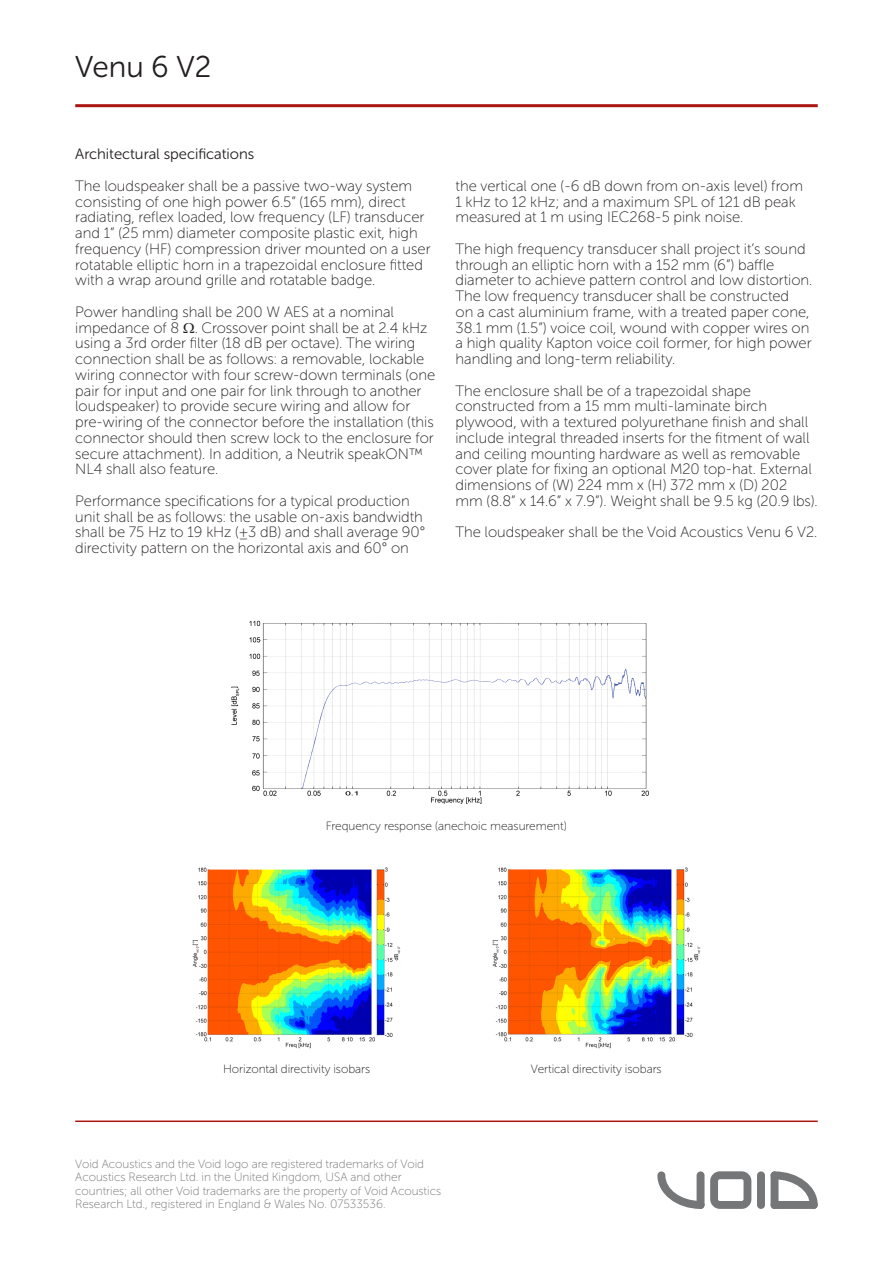
<style>
.page{position:relative;width:893px;height:1263px;background:#fff}
.page>*{position:absolute;margin:0;border:0;box-sizing:border-box;transform-origin:0 0}
.t1{font:30px "Museo Sans Rounded 300";color:#231f20}
.t2{font:15px/15.8px "Museo Sans Rounded 100";color:#231f20}
.t3{font:15px "Museo Sans Rounded 300";color:#231f20}
.t4{font:12px/13.5px "Museo Sans Rounded 100";color:#757678}
.t5{font:12px "Museo Sans Rounded 100";color:#231f20}
</style>
<div class="page">
<hr style="left:75px;top:104px;width:743px;height:3px;background:#ac1410">
<svg style="left:657px;top:1171px;width:47px;height:38px"></svg>
<svg style="left:771px;top:1171px;width:47px;height:38px"></svg>
<div style="left:771px;top:1201px;width:47px;height:8px;background:#757678;border-radius:4px"></div>
<div style="left:771px;top:1171px;width:7px;height:38px;background:#757678;border-radius:4px"></div>
<div style="left:757px;top:1171px;width:8px;height:38px;background:#757678;border-radius:4px"></div>
<div style="left:697px;top:1171px;width:7px;height:38px;background:#757678;border-radius:4px"></div>
<svg style="left:710px;top:1171px;width:41px;height:38px"></svg>
<hr style="left:75px;top:1120px;width:743px;height:2px;background:#ac1410">
<img style="left:231px;top:620px;width:418px;height:184px">
<img style="left:193px;top:867px;width:207px;height:182px">
<img style="left:492px;top:867px;width:208px;height:182px">
<h1 class="t1" style="left:75px;top:50px;width:137px">Venu 6 V2</h1>
<p class="t3" style="left:75px;top:146px;width:181px">Architectural specifications</p>
<p class="t2" style="left:75px;top:178px;width:357px">The loudspeaker shall be a passive two-way system consisting of one high power 6.5” (165 mm), direct radiating, reflex loaded, low frequency (LF) transducer and 1” (25 mm) diameter composite plastic exit, high frequency (HF) compression driver mounted on a user rotatable elliptic horn in a trapezoidal enclosure fitted with a wrap around grille and rotatable badge.</p>
<p class="t2" style="left:75px;top:304px;width:361px">Power handling shall be 200 W AES at a nominal impedance of 8 . Crossover point shall be at 2.4 kHz using a 3rd order filter (18 dB per octave). The wiring connection shall be as follows: a removable, lockable wiring connector with four screw-down terminals (one pair for input and one pair for link through to another loudspeaker) to provide secure wiring and allow for pre-wiring of the connector before the installation (this connector should then screw lock to the enclosure for secure attachment). In addition, a Neutrik speakON™ NL4 shall also feature.</p>
<p class="t2" style="left:75px;top:493px;width:352px">Performance specifications for a typical production unit shall be as follows: the usable on-axis bandwidth shall be 75 Hz to 19 kHz (±3 dB) and shall average 90° directivity pattern on the horizontal axis and 60° on</p>
<p class="t2" style="left:455px;top:178px;width:349px">the vertical one (-6 dB down from on-axis level) from<br>1 kHz to 12 kHz; and a maximum SPL of 121 dB peak measured at 1 m using IEC268-5 pink noise.</p>
<p class="t2" style="left:455px;top:241px;width:358px">The high frequency transducer shall project it’s sound through an elliptic horn with a 152 mm (6”) baffle diameter to achieve pattern control and low distortion.<br>The low frequency transducer shall be constructed<br>on a cast aluminium frame, with a treated paper cone, 38.1 mm (1.5”) voice coil, wound with copper wires on a high quality Kapton voice coil former, for high power handling and long-term reliability.</p>
<p class="t2" style="left:455px;top:383px;width:364px">The enclosure shall be of a trapezoidal shape constructed from a 15 mm multi-laminate birch plywood, with a textured polyurethane finish and shall include integral threaded inserts for the fitment of wall and ceiling mounting hardware as well as removable cover plate for fixing an optional M20 top-hat. External dimensions of (W) 224 mm x (H) 372 mm x (D) 202 mm (8.8” x 14.6” x 7.9”). Weight shall be 9.5 kg (20.9 lbs).</p>
<p class="t2" style="left:455px;top:525px;width:363px">The loudspeaker shall be the Void Acoustics Venu 6 V2.</p>
<p class="t5" style="left:326px;top:819px;width:242px">Frequency response (anechoic measurement)</p>
<p class="t5" style="left:223px;top:1062px;width:148px">Horizontal directivity isobars</p>
<p class="t5" style="left:531px;top:1062px;width:132px">Vertical directivity isobars</p>
<p class="t4" style="left:75px;top:1157px;width:367px">Void Acoustics and the Void logo are registered trademarks of Void Acoustics Research Ltd. in the United Kingdom, USA and other countries; all other Void trademarks are the property of Void Acoustics Research Ltd., registered in England &amp; Wales No. 07533536.</p>
</div>
